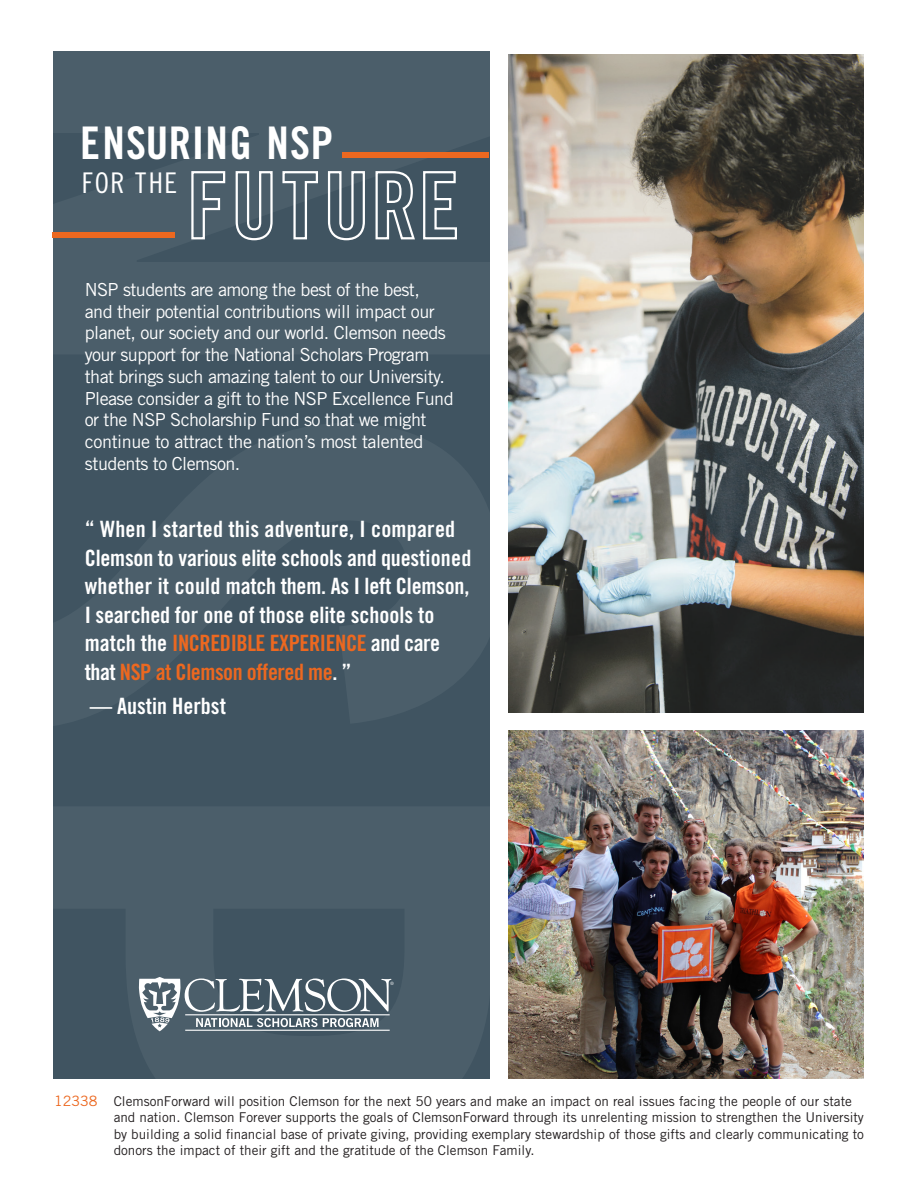
<style>
.page{position:relative;width:918px;height:1188px;background:#fff}
.page>*{position:absolute;margin:0;border:0;box-sizing:border-box;transform-origin:0 0}
.t1{font:45px "Trade Gothic LT Std Bd Cn 20";letter-spacing:.03em;color:#fff}
.t2{font:28.5px "Trade Gothic LT Std Cn 18";letter-spacing:.06em;color:#fff}
.t3{font:22.5px/28.5px "Trade Gothic LT Std Bd Cn 20";color:#fff}
.t4{font:22.5px "Trade Gothic LT Std Bd Cn 20";letter-spacing:-.02em;color:#ec6820}
.t5{font:18px/21.8px "Trade Gothic LT Std";letter-spacing:-.03em;color:#fff}
.t6{font:14.25px "Trade Gothic LT Std";color:#ec6820}
.t7{font:13.5px/16.5px "Trade Gothic LT Std";color:#231f20}
.s1{color:#ec6820}
.s2{color:#fff}
</style>
<div class="page">
<svg style="left:53px;top:51px;width:437px;height:1028px;fill:#4b5e6a"></svg>
<img style="left:508px;top:54px;width:356px;height:659px">
<svg style="left:190px;top:170px;width:36px;height:71px"></svg>
<svg style="left:234px;top:170px;width:40px;height:71px"></svg>
<svg style="left:281px;top:170px;width:38px;height:71px"></svg>
<svg style="left:327px;top:170px;width:39px;height:71px"></svg>
<svg style="left:374px;top:170px;width:84px;height:71px"></svg>
<div style="left:342px;top:152px;width:147px;height:6px;background:#ec6820"></div>
<div style="left:52px;top:232px;width:123px;height:6px;background:#ec6820"></div>
<svg style="left:139px;top:977px;width:255px;height:54px"></svg>
<img style="left:508px;top:730px;width:356px;height:348px">
<p class="t1" style="left:80px;top:115px;width:254px">ENSURING NSP</p>
<p class="t2" style="left:82px;top:166px;width:97px">FOR THE</p>
<p class="t5" style="left:85px;top:278px;width:371px">NSP students are among the best of the best,<br>and their potential contributions will impact our planet, our society and our world. Clemson needs your support for the National Scholars Program that brings such amazing talent to our University.<br>Please consider a gift to the NSP Excellence Fund or the NSP Scholarship Fund so that we might continue to attract the nation’s most talented students to Clemson.</p>
<p class="t3" style="left:85px;top:515px;width:388px">“ When I started this adventure, I compared Clemson to various elite schools and questioned whether it could match them. As I left Clemson, I searched for one of those elite schools to match the <span class="s1">INCREDIBLE EXPERIENCE</span> and care</p>
<p class="t4" style="left:85px;top:658px;width:268px"><span class="s2">that</span> NSP at Clemson offered me<span class="s2">. ”</span></p>
<p class="t3" style="left:90px;top:692px;width:138px">— Austin Herbst</p>
<p class="t6" style="left:54px;top:1093px;width:45px">12338</p>
<p class="t7" style="left:114px;top:1093px;width:752px">ClemsonForward will position Clemson for the next 50 years and make an impact on real issues facing the people of our state and nation. Clemson Forever supports the goals of ClemsonForward through its unrelenting mission to strengthen the University by building a solid financial base of private giving, providing exemplary stewardship of those gifts and clearly communicating to donors the impact of their gift and the gratitude of the Clemson Family.</p>
</div>
